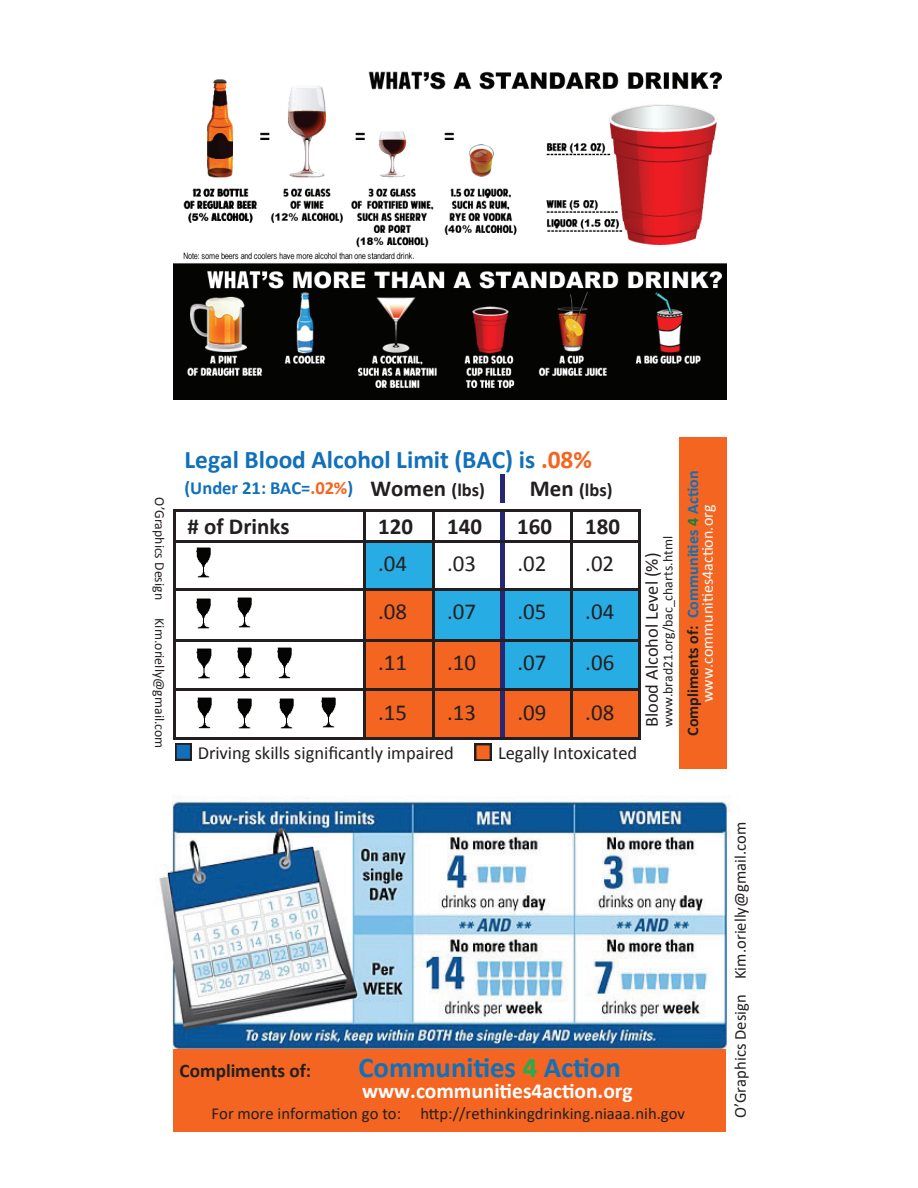
<style>
.page{position:relative;width:918px;height:1188px;background:#fff}
.page>*{position:absolute;margin:0;border:0;box-sizing:border-box;transform-origin:0 0}
.t1{font:700 28.65px "Calibri";color:#1070b9}
.t2{font:700 25.35px "Calibri";color:#1070b9}
.t3{font:22.95px "Calibri";color:#231f20}
.t4{font:700 22.95px "Calibri";color:#231f20}
.t5{font:700 21.45px "Calibri";color:#fff}
.t6{font:700 19.2px "Calibri";color:#231f20}
.t7{font:18.45px "Calibri";letter-spacing:-.005em;color:#231f20}
.t8{font:700 18.45px "Calibri";color:#1070b9}
.t9{font:700 18.45px "Calibri";color:#231f20}
.t10{font:16.65px "Calibri";letter-spacing:.005em;color:#231f20}
.t11{font:16.05px/14.9px "Calibri";letter-spacing:.005em;color:#fff;text-align:center}
.t12{font:13.8px "Calibri";letter-spacing:-.005em;color:#231f20}
.s1{color:#f36521}
.s2{font-size:22.95px;color:#231f20}
.s3{color:#231f20}
.s4{font-size:22.95px}
.s5{font-weight:700;color:#231f20}
.s6{font-weight:700;color:#1070b9}
.s7{font-weight:700;color:#0d803f}
.s8{color:#1fb04f}
</style>
<div class="page">
<img style="left:173px;top:71px;width:554px;height:329px">
<div style="left:500px;top:474px;width:5px;height:30px;background:#272873"></div>
<div style="left:365px;top:541px;width:69px;height:48px;background:#27ade3"></div>
<div style="left:365px;top:589px;width:69px;height:51px;background:#f36521"></div>
<div style="left:434px;top:589px;width:69px;height:51px;background:#27ade3"></div>
<div style="left:503px;top:589px;width:69px;height:51px;background:#27ade3"></div>
<div style="left:572px;top:589px;width:69px;height:51px;background:#27ade3"></div>
<div style="left:365px;top:640px;width:69px;height:49px;background:#f36521"></div>
<div style="left:434px;top:640px;width:69px;height:49px;background:#f36521"></div>
<div style="left:503px;top:640px;width:69px;height:49px;background:#27ade3"></div>
<div style="left:572px;top:640px;width:69px;height:49px;background:#27ade3"></div>
<div style="left:365px;top:689px;width:69px;height:51px;background:#f36521"></div>
<div style="left:434px;top:689px;width:69px;height:51px;background:#f36521"></div>
<div style="left:503px;top:689px;width:69px;height:51px;background:#f36521"></div>
<div style="left:572px;top:689px;width:69px;height:51px;background:#f36521"></div>
<hr style="left:173px;top:509px;width:3px;height:229px;background:#231f20">
<hr style="left:363px;top:512px;width:3px;height:226px;background:#231f20">
<hr style="left:432px;top:512px;width:3px;height:226px;background:#231f20">
<div style="left:500px;top:512px;width:5px;height:127px;background:#272873"></div>
<hr style="left:571px;top:512px;width:2px;height:127px;background:#231f20">
<hr style="left:638px;top:509px;width:3px;height:180px;background:#231f20">
<div style="left:500px;top:641px;width:5px;height:47px;background:#272873"></div>
<hr style="left:571px;top:641px;width:2px;height:47px;background:#231f20">
<div style="left:500px;top:691px;width:5px;height:47px;background:#272873"></div>
<hr style="left:571px;top:691px;width:2px;height:47px;background:#231f20">
<hr style="left:638px;top:689px;width:3px;height:49px;background:#231f20">
<hr style="left:173px;top:509px;width:192px;height:3px;background:#231f20">
<hr style="left:175px;top:540px;width:190px;height:2px;background:#231f20">
<hr style="left:365px;top:509px;width:138px;height:3px;background:#231f20">
<hr style="left:365px;top:540px;width:138px;height:2px;background:#231f20">
<hr style="left:503px;top:509px;width:138px;height:3px;background:#231f20">
<hr style="left:503px;top:540px;width:135px;height:2px;background:#231f20">
<hr style="left:175px;top:588px;width:190px;height:3px;background:#231f20">
<hr style="left:365px;top:588px;width:138px;height:3px;background:#231f20">
<hr style="left:503px;top:588px;width:135px;height:3px;background:#231f20">
<hr style="left:175px;top:639px;width:190px;height:2px;background:#231f20">
<hr style="left:365px;top:639px;width:138px;height:2px;background:#231f20">
<hr style="left:503px;top:639px;width:69px;height:2px;background:#231f20">
<hr style="left:572px;top:639px;width:66px;height:2px;background:#231f20">
<hr style="left:175px;top:688px;width:190px;height:3px;background:#231f20">
<hr style="left:365px;top:688px;width:138px;height:3px;background:#231f20">
<hr style="left:503px;top:688px;width:69px;height:3px;background:#231f20">
<hr style="left:572px;top:688px;width:66px;height:3px;background:#231f20">
<hr style="left:173px;top:738px;width:192px;height:2px;background:#231f20">
<hr style="left:365px;top:738px;width:138px;height:2px;background:#231f20">
<hr style="left:503px;top:738px;width:69px;height:2px;background:#231f20">
<hr style="left:572px;top:738px;width:69px;height:2px;background:#231f20">
<svg style="left:175px;top:743px;width:17px;height:17px"></svg>
<svg style="left:475px;top:744px;width:16px;height:17px"></svg>
<div style="left:680px;top:437px;width:47px;height:332px;background:#f36521"></div>
<img style="left:197px;top:697px;width:15px;height:32px">
<img style="left:237px;top:698px;width:15px;height:31px">
<img style="left:279px;top:698px;width:15px;height:31px">
<img style="left:321px;top:697px;width:15px;height:31px">
<img style="left:196px;top:648px;width:16px;height:31px">
<img style="left:237px;top:647px;width:15px;height:32px">
<img style="left:277px;top:647px;width:15px;height:32px">
<img style="left:196px;top:547px;width:15px;height:31px">
<img style="left:196px;top:598px;width:15px;height:31px">
<img style="left:237px;top:597px;width:15px;height:31px">
<img style="left:159px;top:796px;width:572px;height:257px">
<div style="left:173px;top:1050px;width:552px;height:82px;background:#f36521"></div>
<p class="t12" style="left:168px;top:497px;width:104px;rotate:90deg">O’Graphics Design</p>
<p class="t12" style="left:168px;top:618px;width:131px;rotate:90deg">Kim.orielly@gmail.com</p>
<h2 class="t2" style="left:185px;top:443px;width:409px">Legal Blood Alcohol Limit (BAC) is <span class="s1">.08%</span></h2>
<p class="t8" style="left:185px;top:476px;width:302px">(Under 21: BAC=<span class="s1">.02%</span>) <span class="s2">Women</span> <span class="s3">(lbs)</span></p>
<p class="t9" style="left:530px;top:478px;width:84px"><span class="s4">Men</span> (lbs)</p>
<h3 class="t4" style="left:188px;top:512px;width:104px"># of Drinks</h3>
<h3 class="t4" style="left:378px;top:512px;width:36px">120</h3>
<h3 class="t4" style="left:447px;top:512px;width:36px">140</h3>
<h3 class="t4" style="left:517px;top:512px;width:36px">160</h3>
<h3 class="t4" style="left:585px;top:512px;width:36px">180</h3>
<h3 class="t3" style="left:378px;top:549px;width:31px">.04</h3>
<h3 class="t3" style="left:447px;top:549px;width:31px">.03</h3>
<h3 class="t3" style="left:517px;top:549px;width:31px">.02</h3>
<h3 class="t3" style="left:585px;top:549px;width:31px">.02</h3>
<h3 class="t3" style="left:378px;top:597px;width:31px">.08</h3>
<h3 class="t3" style="left:447px;top:597px;width:31px">.07</h3>
<h3 class="t3" style="left:517px;top:597px;width:31px">.05</h3>
<h3 class="t3" style="left:585px;top:597px;width:31px">.04</h3>
<h3 class="t3" style="left:378px;top:648px;width:31px">.11</h3>
<h3 class="t3" style="left:447px;top:648px;width:31px">.10</h3>
<h3 class="t3" style="left:517px;top:648px;width:31px">.07</h3>
<h3 class="t3" style="left:585px;top:648px;width:31px">.06</h3>
<h3 class="t3" style="left:378px;top:697px;width:31px">.15</h3>
<h3 class="t3" style="left:447px;top:697px;width:31px">.13</h3>
<h3 class="t3" style="left:517px;top:697px;width:31px">.09</h3>
<h3 class="t3" style="left:585px;top:697px;width:31px">.08</h3>
<p class="t7" style="left:198px;top:741px;width:258px">Driving skills significantly impaired</p>
<p class="t7" style="left:498px;top:741px;width:141px">Legally Intoxicated</p>
<p class="t12" style="left:659px;top:727px;width:193px;rotate:-90deg">www.brad21.org/bac_charts.html</p>
<p class="t7" style="left:640px;top:727px;width:176px;rotate:-90deg">Blood Alcohol Level (%)</p>
<p class="t11" style="left:685px;top:736px;width:266px;rotate:-90deg"><span class="s5">Compliments of:</span> <span class="s6">Communities</span> <span class="s7">4</span> <span class="s6">Action </span>www.communities4action.org</p>
<p class="t6" style="left:180px;top:1057px;width:133px">Compliments of:</p>
<h1 class="t1" style="left:358px;top:1048px;width:264px">Communities <span class="s8">4</span> Action</h1>
<p class="t5" style="left:362px;top:1076px;width:272px">www.communities4action.org</p>
<p class="t10" style="left:212px;top:1102px;width:475px">For more information go to: http://rethinkingdrinking.niaaa.nih.gov</p>
<p class="t10" style="left:729px;top:1118px;width:298px;rotate:-90deg">O’Graphics Design Kim.orielly@gmail.com</p>
</div>
